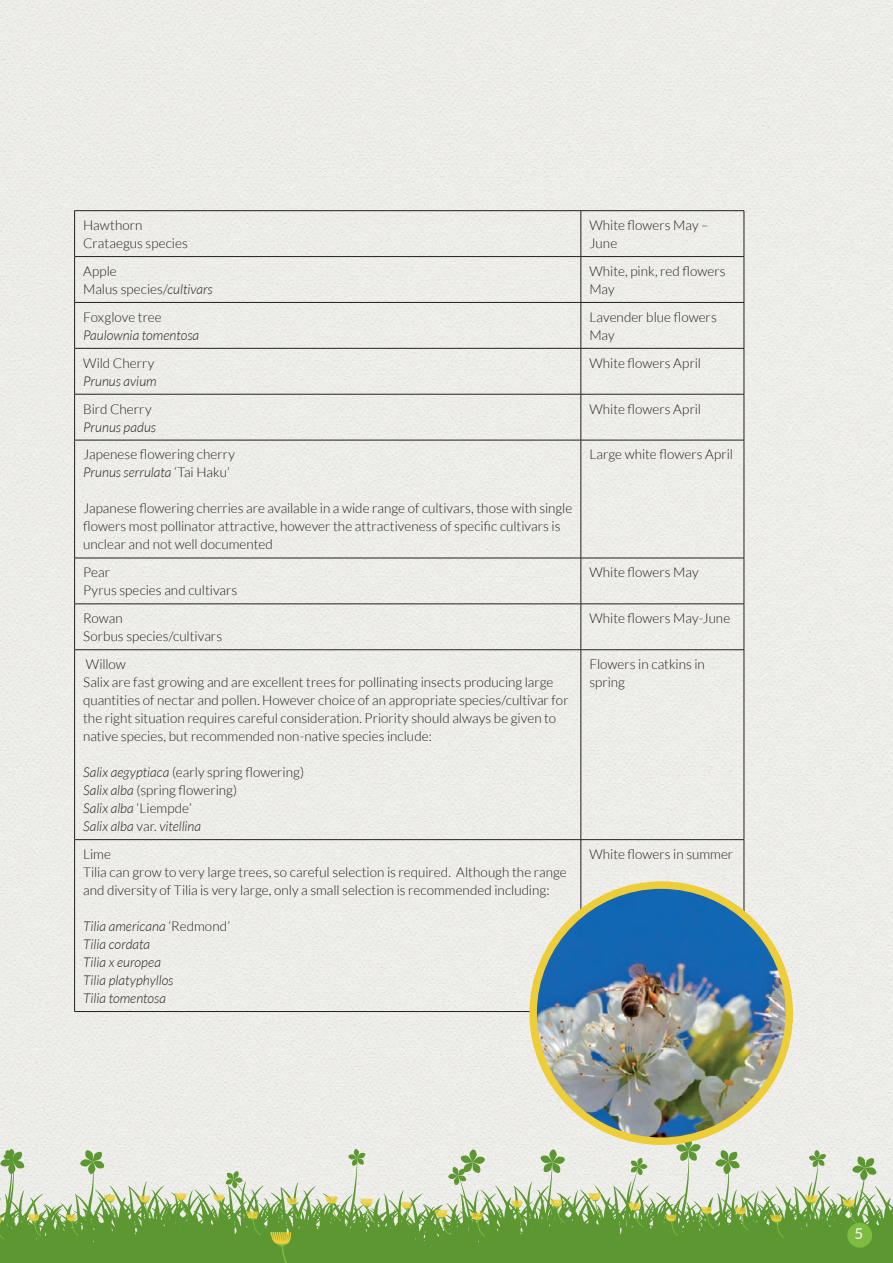
<style>
.page{position:relative;width:893px;height:1263px;background:#fff}
.page>*{position:absolute;margin:0;border:0;box-sizing:border-box;transform-origin:0 0}
.t1{font:500 15px "Lato";color:#f6f5f1}
.t2{font:300 13.5px/18px "Lato";color:#231f20}
.t3{font:italic 300 13.5px/18px "Lato";color:#231f20}
.s1{font-style:italic}
.s2{font-style:normal}
</style>
<div class="page">
<div style="left:0;top:0;width:893px;height:1137px;background:#edece9"></div>
<svg style="left:0;top:1137px;width:893px;height:126px;background:#a9c491"></svg>
<hr style="left:74px;top:210px;width:507px;height:1px;background:#231f20">
<hr style="left:74px;top:211px;width:1px;height:45px;background:#231f20">
<hr style="left:581px;top:210px;width:163px;height:1px;background:#231f20">
<hr style="left:581px;top:211px;width:1px;height:45px;background:#231f20">
<hr style="left:744px;top:211px;width:1px;height:45px;background:#231f20">
<hr style="left:74px;top:256px;width:507px;height:1px;background:#231f20">
<hr style="left:74px;top:257px;width:1px;height:45px;background:#231f20">
<hr style="left:581px;top:256px;width:163px;height:1px;background:#231f20">
<hr style="left:581px;top:257px;width:1px;height:45px;background:#231f20">
<hr style="left:744px;top:257px;width:1px;height:45px;background:#231f20">
<hr style="left:74px;top:302px;width:507px;height:1px;background:#231f20">
<hr style="left:74px;top:303px;width:1px;height:45px;background:#231f20">
<hr style="left:581px;top:302px;width:163px;height:1px;background:#231f20">
<hr style="left:581px;top:303px;width:1px;height:45px;background:#231f20">
<hr style="left:744px;top:303px;width:1px;height:45px;background:#231f20">
<hr style="left:74px;top:348px;width:507px;height:1px;background:#231f20">
<hr style="left:74px;top:348px;width:1px;height:46px;background:#231f20">
<hr style="left:581px;top:348px;width:163px;height:1px;background:#231f20">
<hr style="left:581px;top:348px;width:1px;height:46px;background:#231f20">
<hr style="left:744px;top:348px;width:1px;height:46px;background:#231f20">
<hr style="left:74px;top:394px;width:507px;height:1px;background:#231f20">
<hr style="left:74px;top:394px;width:1px;height:46px;background:#231f20">
<hr style="left:581px;top:394px;width:163px;height:1px;background:#231f20">
<hr style="left:581px;top:394px;width:1px;height:46px;background:#231f20">
<hr style="left:744px;top:394px;width:1px;height:46px;background:#231f20">
<hr style="left:74px;top:440px;width:507px;height:1px;background:#231f20">
<hr style="left:74px;top:440px;width:1px;height:118px;background:#231f20">
<hr style="left:581px;top:440px;width:163px;height:1px;background:#231f20">
<hr style="left:581px;top:440px;width:1px;height:118px;background:#231f20">
<hr style="left:744px;top:440px;width:1px;height:118px;background:#231f20">
<hr style="left:74px;top:558px;width:507px;height:1px;background:#231f20">
<hr style="left:74px;top:558px;width:1px;height:46px;background:#231f20">
<hr style="left:581px;top:558px;width:163px;height:1px;background:#231f20">
<hr style="left:581px;top:558px;width:1px;height:46px;background:#231f20">
<hr style="left:744px;top:558px;width:1px;height:46px;background:#231f20">
<hr style="left:74px;top:604px;width:507px;height:1px;background:#231f20">
<hr style="left:74px;top:604px;width:1px;height:45px;background:#231f20">
<hr style="left:581px;top:604px;width:163px;height:1px;background:#231f20">
<hr style="left:581px;top:604px;width:1px;height:45px;background:#231f20">
<hr style="left:744px;top:604px;width:1px;height:45px;background:#231f20">
<hr style="left:74px;top:649px;width:507px;height:1px;background:#231f20">
<hr style="left:74px;top:650px;width:1px;height:189px;background:#231f20">
<hr style="left:581px;top:649px;width:163px;height:1px;background:#231f20">
<hr style="left:581px;top:650px;width:1px;height:189px;background:#231f20">
<hr style="left:744px;top:650px;width:1px;height:189px;background:#231f20">
<hr style="left:74px;top:839px;width:507px;height:1px;background:#231f20">
<hr style="left:74px;top:840px;width:1px;height:171px;background:#231f20">
<hr style="left:581px;top:839px;width:163px;height:1px;background:#231f20">
<hr style="left:581px;top:840px;width:1px;height:171px;background:#231f20">
<hr style="left:744px;top:840px;width:1px;height:171px;background:#231f20">
<hr style="left:74px;top:1011px;width:507px;height:1px;background:#231f20">
<img style="left:533px;top:885px;width:256px;height:256px;border-radius:128px">
<div style="left:529px;top:881px;width:264px;height:264px;border:8px solid #edce39;border-radius:50%"></div>
<div style="left:847px;top:1223px;width:25px;height:25px;background:#7bbc41;border-radius:50%"></div>
<p class="t2" style="left:83px;top:216px;width:106px">Hawthorn<br>Crataegus species</p>
<p class="t2" style="left:589px;top:216px;width:121px">White flowers May –<br>June</p>
<p class="t2" style="left:83px;top:262px;width:131px">Apple<br>Malus species/<span class="s1">cultivars</span></p>
<p class="t2" style="left:589px;top:262px;width:138px">White, pink, red flowers<br>May</p>
<p class="t2" style="left:83px;top:308px;width:80px">Foxglove tree</p>
<p class="t3" style="left:83px;top:326px;width:118px">Paulownia tomentosa</p>
<p class="t2" style="left:589px;top:308px;width:129px">Lavender blue flowers<br>May</p>
<p class="t2" style="left:83px;top:354px;width:73px">Wild Cherry</p>
<p class="t3" style="left:83px;top:372px;width:75px">Prunus avium</p>
<p class="t2" style="left:589px;top:354px;width:113px">White flowers April</p>
<p class="t2" style="left:83px;top:400px;width:70px">Bird Cherry</p>
<p class="t3" style="left:83px;top:418px;width:75px">Prunus padus</p>
<p class="t2" style="left:589px;top:400px;width:113px">White flowers April</p>
<p class="t2" style="left:83px;top:446px;width:154px">Japenese flowering cherry<br><span class="s1">Prunus serrulata</span> ‘Tai Haku’</p>
<p class="t2" style="left:83px;top:500px;width:491px">Japanese flowering cherries are available in a wide range of cultivars, those with single flowers most pollinator attractive, however the attractiveness of specific cultivars is unclear and not well documented</p>
<p class="t2" style="left:589px;top:446px;width:145px">Large white flowers April</p>
<p class="t2" style="left:83px;top:563px;width:156px">Pear<br>Pyrus species and cultivars</p>
<p class="t2" style="left:589px;top:563px;width:111px">White flowers May</p>
<p class="t2" style="left:83px;top:609px;width:141px">Rowan<br>Sorbus species/cultivars</p>
<p class="t2" style="left:589px;top:609px;width:142px">White flowers May-June</p>
<p class="t2" style="left:83px;top:655px;width:487px">Willow<br>Salix are fast growing and are excellent trees for pollinating insects producing large quantities of nectar and pollen. However choice of an appropriate species/cultivar for the right situation requires careful consideration. Priority should always be given to native species, but recommended non-native species include:</p>
<p class="t2" style="left:83px;top:763px;width:223px"><span class="s1">Salix aegyptiaca</span> (early spring flowering)<br><span class="s1">Salix alba</span> (spring flowering)<br><span class="s1">Salix alba</span> ‘Liempde’<br><span class="s1">Salix alba</span> var. <span class="s1">vitellina</span></p>
<p class="t2" style="left:589px;top:655px;width:117px">Flowers in catkins in spring</p>
<p class="t2" style="left:83px;top:845px;width:485px">Lime<br>Tilia can grow to very large trees, so careful selection is required. Although the range and diversity of Tilia is very large, only a small selection is recommended including:</p>
<p class="t3" style="left:83px;top:917px;width:148px">Tilia americana <span class="s2">‘Redmond’<br></span>Tilia cordata<br>Tilia x europea<br>Tilia platyphyllos<br>Tilia tomentosa</p>
<p class="t2" style="left:589px;top:845px;width:145px">White flowers in summer</p>
<p class="t1" style="left:854px;top:1223px;width:10px">5</p>
</div>
